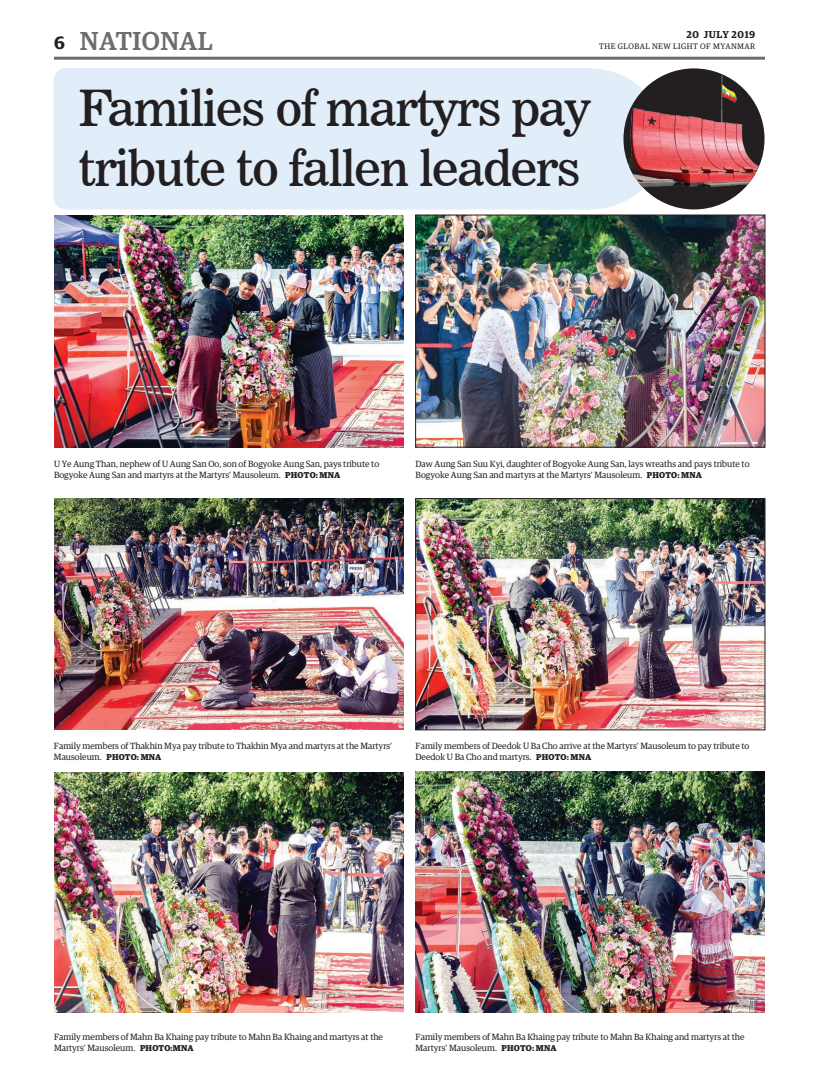
<style>
.page{position:relative;width:819px;height:1080px;background:#fff}
.page>*{position:absolute;margin:0;border:0;box-sizing:border-box;transform-origin:0 0}
.t1{font:49.5px/59.4px "News 706 BT Roman C";letter-spacing:-.02em;color:#231f20}
.t2{font:500 26px "Guardian Egyp";letter-spacing:.02em;color:#6c6d70}
.t3{font:600 18px "Guardian Egyp";color:#231f20}
.t4{font:600 10px "Guardian Egyp";letter-spacing:.06em;color:#231f20}
.t5{font:9px/10.8px "Guardian Egyp";color:#231f20}
.t6{font:8px "Guardian Egyp";letter-spacing:.06em;color:#231f20}
.s1{font-weight:700;font-size:8.5px}
</style>
<div class="page">
<hr style="left:54px;top:57px;width:711px;height:3px;background:#6c6d70">
<img style="left:54px;top:216px;width:349px;height:231px">
<img style="left:54px;top:499px;width:349px;height:231px">
<img style="left:416px;top:772px;width:349px;height:241px">
<img style="left:54px;top:773px;width:349px;height:240px">
<img style="left:417px;top:500px;width:346px;height:228px">
<div style="left:415px;top:498px;width:350px;height:232px;border:1px solid #231f20"></div>
<img style="left:417px;top:217px;width:346px;height:228px">
<div style="left:415px;top:215px;width:350px;height:232px;border:1px solid #231f20"></div>
<div style="left:54px;top:68px;width:569px;height:141px;background:#e1edf8"></div>
<img style="left:623px;top:68px;width:142px;height:138px">
<h3 class="t3" style="left:54px;top:29px;width:12px">6</h3>
<p class="t4" style="left:686px;top:27px;width:70px">20 JULY 2019</p>
<h2 class="t2" style="left:80px;top:23px;width:134px">NATIONAL</h2>
<p class="t6" style="left:599px;top:41px;width:158px">THE GLOBAL NEW LIGHT OF MYANMAR</p>
<h1 class="t1" style="left:78px;top:79px;width:513px">Families of martyrs pay tribute to fallen leaders</h1>
<p class="t5" style="left:54px;top:458px;width:327px">U Ye Aung Than, nephew of U Aung San Oo, son of Bogyoke Aung San, pays tribute to<br>Bogyoke Aung San and martyrs at the Martyrs’ Mausoleum. <span class="s1">PHOTO: MNA</span></p>
<p class="t5" style="left:416px;top:458px;width:335px">Daw Aung San Suu Kyi, daughter of Bogyoke Aung San, lays wreaths and pays tribute to<br>Bogyoke Aung San and martyrs at the Martyrs’ Mausoleum. <span class="s1">PHOTO: MNA</span></p>
<p class="t5" style="left:54px;top:740px;width:340px">Family members of Thakhin Mya pay tribute to Thakhin Mya and martyrs at the Martyrs’<br>Mausoleum. <span class="s1">PHOTO: MNA</span></p>
<p class="t5" style="left:416px;top:740px;width:335px">Family members of Deedok U Ba Cho arrive at the Martyrs’ Mausoleum to pay tribute to<br>Deedok U Ba Cho and martyrs. <span class="s1">PHOTO: MNA</span></p>
<p class="t5" style="left:54px;top:1031px;width:331px">Family members of Mahn Ba Khaing pay tribute to Mahn Ba Khaing and martyrs at the<br>Martyrs’ Mausoleum. <span class="s1">PHOTO:MNA</span></p>
<p class="t5" style="left:416px;top:1031px;width:331px">Family members of Mahn Ba Khaing pay tribute to Mahn Ba Khaing and martyrs at the<br>Martyrs’ Mausoleum. <span class="s1">PHOTO: MNA</span></p>
</div>
